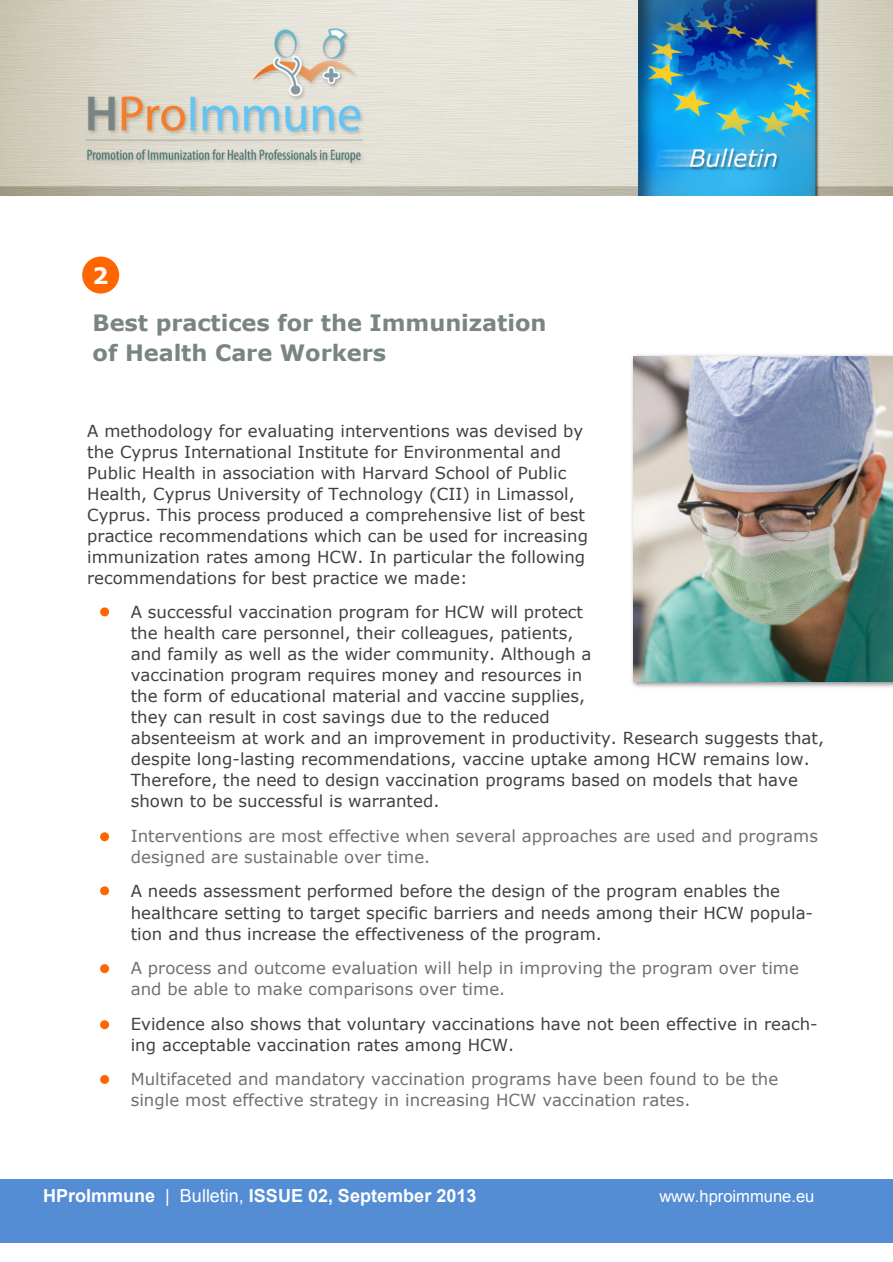
<style>
.page{position:relative;width:893px;height:1262px;background:#fff}
.page>*{position:absolute;margin:0;border:0;box-sizing:border-box;transform-origin:0 0}
.t1{font:700 22.5px/30px "Verdana";letter-spacing:-.005em;color:#798584}
.t2{font:700 22.5px "Verdana";color:#fff}
.t3{font:700 18px "Arial";color:#fff}
.t4{font:16.5px/21px "Verdana";color:#404040}
.t5{font:16.5px/21px "Verdana";color:#707070}
.t6{font:16.5px "Arial";color:#fff}
.s1{font-weight:400}
</style>
<div class="page">
<img style="left:0;top:0;width:892px;height:195px">
<div style="left:0;top:1179px;width:892px;height:63px;background:#548dd4"></div>
<div style="left:82px;top:256px;width:37px;height:37px;background:#f60;border-radius:50%"></div>
<div style="left:100px;top:607px;width:9px;height:9px;background:#f60;border-radius:50%"></div>
<div style="left:100px;top:832px;width:9px;height:9px;background:#f60;border-radius:50%"></div>
<div style="left:100px;top:886px;width:9px;height:9px;background:#f60;border-radius:50%"></div>
<div style="left:100px;top:964px;width:9px;height:9px;background:#f60;border-radius:50%"></div>
<div style="left:100px;top:1020px;width:9px;height:9px;background:#f60;border-radius:50%"></div>
<div style="left:100px;top:1075px;width:9px;height:8px;background:#f60;border-radius:50%"></div>
<img style="left:631px;top:355px;width:261px;height:333px">
<img style="left:633px;top:356px;width:259px;height:325px">
<h1 class="t2" style="left:93px;top:260px;width:17px">2</h1>
<h1 class="t1" style="left:93px;top:307px;width:455px">Best practices for the Immunization of Health Care Workers</h1>
<p class="t4" style="left:87px;top:420px;width:502px">A methodology for evaluating interventions was devised by the Cyprus International Institute for Environmental and Public Health in association with Harvard School of Public Health, Cyprus University of Technology (CII) in Limassol, Cyprus. This process produced a comprehensive list of best practice recommendations which can be used for increasing immunization rates among HCW. In particular the following recommendations for best practice we made:</p>
<p class="t4" style="left:131px;top:601px;width:695px">A successful vaccination program for HCW will protect<br>the health care personnel, their colleagues, patients,<br>and family as well as the wider community. Although a<br>vaccination program requires money and resources in<br>the form of educational material and vaccine supplies,<br>they can result in cost savings due to the reduced<br>absenteeism at work and an improvement in productivity. Research suggests that, despite long-lasting recommendations, vaccine uptake among HCW remains low.<br>Therefore, the need to design vaccination programs based on models that have shown to be successful is warranted.</p>
<p class="t5" style="left:131px;top:825px;width:688px">Interventions are most effective when several approaches are used and programs designed are sustainable over time.</p>
<p class="t4" style="left:131px;top:880px;width:684px">A needs assessment performed before the design of the program enables the healthcare setting to target specific barriers and needs among their HCW popula&shy;tion and thus increase the effectiveness of the program.</p>
<p class="t5" style="left:131px;top:957px;width:669px">A process and outcome evaluation will help in improving the program over time and be able to make comparisons over time.</p>
<p class="t4" style="left:131px;top:1012px;width:688px">Evidence also shows that voluntary vaccinations have not been effective in reach&shy;ing acceptable vaccination rates among HCW.</p>
<p class="t5" style="left:131px;top:1068px;width:649px">Multifaceted and mandatory vaccination programs have been found to be the single most effective strategy in increasing HCW vaccination rates.</p>
<p class="t3" style="left:43px;top:1183px;width:435px">HProImmune <span class="s1">| Bulletin,</span> ISSUE 02, September 2013</p>
<p class="t6" style="left:659px;top:1185px;width:157px">www.hproimmune.eu</p>
</div>
